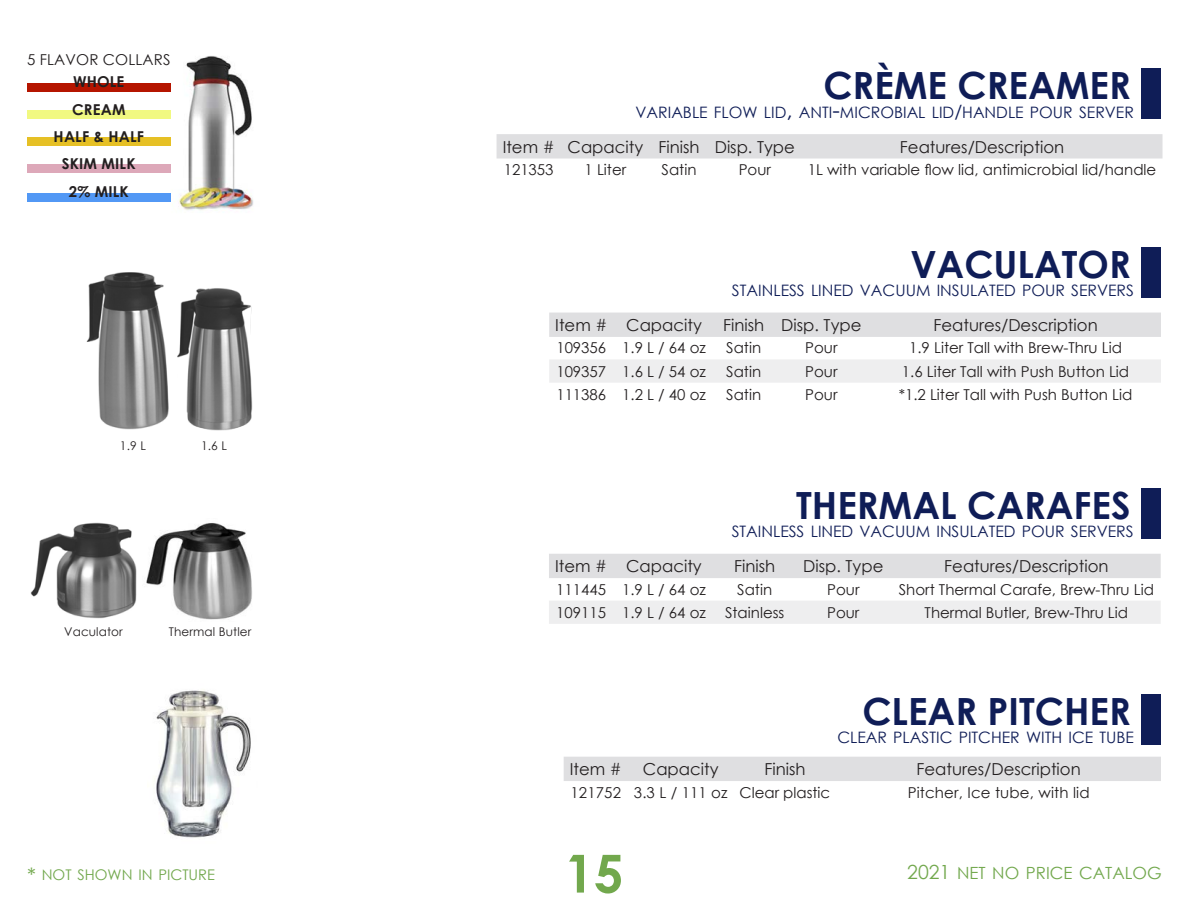
<style>
.page{position:relative;width:1188px;height:918px;background:#fff}
.page>*{position:absolute;margin:0;border:0;box-sizing:border-box;transform-origin:0 0}
.t1{font:700 52.5px "Century Gothic";color:#72a84d}
.t2{font:700 37.5px "Century Gothic";color:#0f1d57}
.t3{font:16.8px "Century Gothic";color:#72a84d}
.t4{font:16.5px "Century Gothic";color:#231f20}
.t5{font:15.75px "Century Gothic";color:#0f1d57}
.Body_Brown{font:15px "Century Gothic";color:#231f20}
.Body_Brown-2{font:700 15px "Century Gothic";letter-spacing:.01em;color:#231f20}
.t6{font:14.7px "Century Gothic";color:#72a84d}
.Body_Brown-3{font:12px "Century Gothic";letter-spacing:.01em;color:#231f20}
.s1{font-size:21px}
.s2{font-size:22.5px}
.s3{font-size:18px}
.s4{font-size:19.5px}
</style>
<div class="page">
<img style="left:179px;top:56px;width:75px;height:154px">
<div style="left:27px;top:164px;width:144px;height:9px;background:#dda8b9"></div>
<div style="left:27px;top:83px;width:144px;height:9px;background:#b51500"></div>
<div style="left:27px;top:110px;width:144px;height:9px;background:#f1f981"></div>
<div style="left:27px;top:137px;width:144px;height:9px;background:#e6c025"></div>
<div style="left:27px;top:193px;width:144px;height:9px;background:#5298f5"></div>
<img style="left:30px;top:522px;width:107px;height:96px">
<img style="left:146px;top:523px;width:106px;height:97px">
<img style="left:86px;top:272px;width:83px;height:158px">
<img style="left:156px;top:690px;width:95px;height:148px">
<div style="left:497px;top:134px;width:665px;height:25px;background:#dfdfe1"></div>
<div style="left:564px;top:757px;width:597px;height:24px;background:#dfdfe1"></div>
<div style="left:549px;top:313px;width:612px;height:24px;background:#dfdfe1"></div>
<div style="left:549px;top:360px;width:612px;height:23px;background:#eeeeef"></div>
<div style="left:549px;top:554px;width:612px;height:24px;background:#dfdfe1"></div>
<div style="left:549px;top:601px;width:612px;height:23px;background:#eeeeef"></div>
<div style="left:1142px;top:69px;width:19px;height:50px;background:#0f1d57"></div>
<div style="left:1142px;top:694px;width:19px;height:51px;background:#0f1d57"></div>
<div style="left:1142px;top:247px;width:19px;height:51px;background:#0f1d57"></div>
<div style="left:1141px;top:488px;width:20px;height:51px;background:#0f1d57"></div>
<img style="left:177px;top:288px;width:76px;height:143px">
<p class="Body_Brown" style="left:27px;top:49px;width:145px">5 FLAVOR COLLARS</p>
<p class="Body_Brown-2" style="left:73px;top:70px;width:53px">WHOLE</p>
<p class="Body_Brown-2" style="left:72px;top:98px;width:55px">CREAM</p>
<p class="Body_Brown-2" style="left:54px;top:125px;width:92px">HALF &amp; HALF</p>
<p class="Body_Brown-2" style="left:62px;top:152px;width:75px">SKIM MILK</p>
<p class="Body_Brown-2" style="left:69px;top:180px;width:61px">2% MILK</p>
<p class="Body_Brown-3" style="left:120px;top:437px;width:27px">1.9 L</p>
<p class="Body_Brown-3" style="left:201px;top:437px;width:27px">1.6 L</p>
<p class="Body_Brown-3" style="left:64px;top:623px;width:60px">Vaculator</p>
<p class="Body_Brown-3" style="left:169px;top:623px;width:84px">Thermal Butler</p>
<p class="t6" style="left:27px;top:865px;width:190px"><span class="s1">*</span> NOT SHOWN IN PICTURE</p>
<p class="t2" style="left:823px;top:57px;width:309px">CRÈME CREAMER</p>
<p class="t5" style="left:636px;top:101px;width:500px">VARIABLE FLOW LID<span class="s2">,</span> ANTI<span class="s2">-</span>MICROBIAL LID<span class="s3">/</span>HANDLE POUR SERVER</p>
<p class="t4" style="left:503px;top:135px;width:53px">Item #</p>
<p class="t4" style="left:568px;top:135px;width:77px">Capacity</p>
<p class="t4" style="left:658px;top:135px;width:43px">Finish</p>
<p class="t4" style="left:715px;top:135px;width:82px">Disp. Type</p>
<p class="t4" style="left:900px;top:135px;width:166px">Features/Description</p>
<p class="Body_Brown" style="left:504px;top:159px;width:51px">121353</p>
<p class="Body_Brown" style="left:585px;top:159px;width:43px">1 Liter</p>
<p class="Body_Brown" style="left:662px;top:159px;width:36px">Satin</p>
<p class="Body_Brown" style="left:739px;top:159px;width:34px">Pour</p>
<p class="Body_Brown" style="left:808px;top:159px;width:350px">1L with variable flow lid, antimicrobial lid/handle</p>
<p class="t2" style="left:910px;top:235px;width:222px">VACULATOR</p>
<p class="t5" style="left:732px;top:279px;width:404px">STAINLESS LINED VACUUM INSULATED POUR SERVERS</p>
<p class="t4" style="left:555px;top:313px;width:53px">Item #</p>
<p class="t4" style="left:626px;top:313px;width:77px">Capacity</p>
<p class="t4" style="left:723px;top:313px;width:43px">Finish</p>
<p class="t4" style="left:781px;top:313px;width:82px">Disp. Type</p>
<p class="t4" style="left:933px;top:313px;width:166px">Features/Description</p>
<p class="Body_Brown" style="left:556px;top:338px;width:51px">109356</p>
<p class="Body_Brown" style="left:622px;top:338px;width:85px">1.9 L / 64 oz</p>
<p class="Body_Brown" style="left:726px;top:338px;width:36px">Satin</p>
<p class="Body_Brown" style="left:805px;top:338px;width:34px">Pour</p>
<p class="Body_Brown" style="left:909px;top:338px;width:214px">1.9 Liter Tall with Brew-Thru Lid</p>
<p class="Body_Brown" style="left:556px;top:361px;width:51px">109357</p>
<p class="Body_Brown" style="left:622px;top:361px;width:85px">1.6 L / 54 oz</p>
<p class="Body_Brown" style="left:726px;top:361px;width:36px">Satin</p>
<p class="Body_Brown" style="left:805px;top:361px;width:34px">Pour</p>
<p class="Body_Brown" style="left:902px;top:361px;width:229px">1.6 Liter Tall with Push Button Lid</p>
<p class="Body_Brown" style="left:556px;top:384px;width:51px">111386</p>
<p class="Body_Brown" style="left:622px;top:384px;width:85px">1.2 L / 40 oz</p>
<p class="Body_Brown" style="left:726px;top:384px;width:36px">Satin</p>
<p class="Body_Brown" style="left:805px;top:384px;width:34px">Pour</p>
<p class="Body_Brown" style="left:899px;top:384px;width:235px">*1.2 Liter Tall with Push Button Lid</p>
<p class="t2" style="left:796px;top:477px;width:336px">THERMAL CARAFES</p>
<p class="t5" style="left:732px;top:521px;width:404px">STAINLESS LINED VACUUM INSULATED POUR SERVERS</p>
<p class="t4" style="left:555px;top:555px;width:53px">Item #</p>
<p class="t4" style="left:626px;top:555px;width:77px">Capacity</p>
<p class="t4" style="left:734px;top:555px;width:43px">Finish</p>
<p class="t4" style="left:803px;top:555px;width:82px">Disp. Type</p>
<p class="t4" style="left:944px;top:555px;width:166px">Features/Description</p>
<p class="Body_Brown" style="left:556px;top:579px;width:51px">111445</p>
<p class="Body_Brown" style="left:622px;top:579px;width:85px">1.9 L / 64 oz</p>
<p class="Body_Brown" style="left:737px;top:579px;width:36px">Satin</p>
<p class="Body_Brown" style="left:827px;top:579px;width:34px">Pour</p>
<p class="Body_Brown" style="left:899px;top:579px;width:257px">Short Thermal Carafe, Brew-Thru Lid</p>
<p class="Body_Brown" style="left:556px;top:602px;width:51px">109115</p>
<p class="Body_Brown" style="left:622px;top:602px;width:85px">1.9 L / 64 oz</p>
<p class="Body_Brown" style="left:725px;top:602px;width:61px">Stainless</p>
<p class="Body_Brown" style="left:827px;top:602px;width:34px">Pour</p>
<p class="Body_Brown" style="left:925px;top:602px;width:205px">Thermal Butler, Brew-Thru Lid</p>
<p class="t2" style="left:862px;top:683px;width:270px">CLEAR PITCHER</p>
<p class="t5" style="left:837px;top:727px;width:298px">CLEAR PLASTIC PITCHER WITH ICE TUBE</p>
<p class="t4" style="left:570px;top:758px;width:53px">Item #</p>
<p class="t4" style="left:643px;top:758px;width:77px">Capacity</p>
<p class="t4" style="left:764px;top:758px;width:43px">Finish</p>
<p class="t4" style="left:917px;top:758px;width:166px">Features/Description</p>
<p class="Body_Brown" style="left:570px;top:782px;width:52px">121752</p>
<p class="Body_Brown" style="left:634px;top:782px;width:95px">3.3 L / 111 oz</p>
<p class="Body_Brown" style="left:740px;top:782px;width:92px">Clear plastic</p>
<p class="Body_Brown" style="left:908px;top:782px;width:183px">Pitcher, Ice tube, with lid</p>
<h1 class="t1" style="left:565px;top:834px;width:60px">15</h1>
<p class="t3" style="left:907px;top:861px;width:256px"><span class="s4">2021</span> NET NO PRICE CATALOG</p>
</div>
